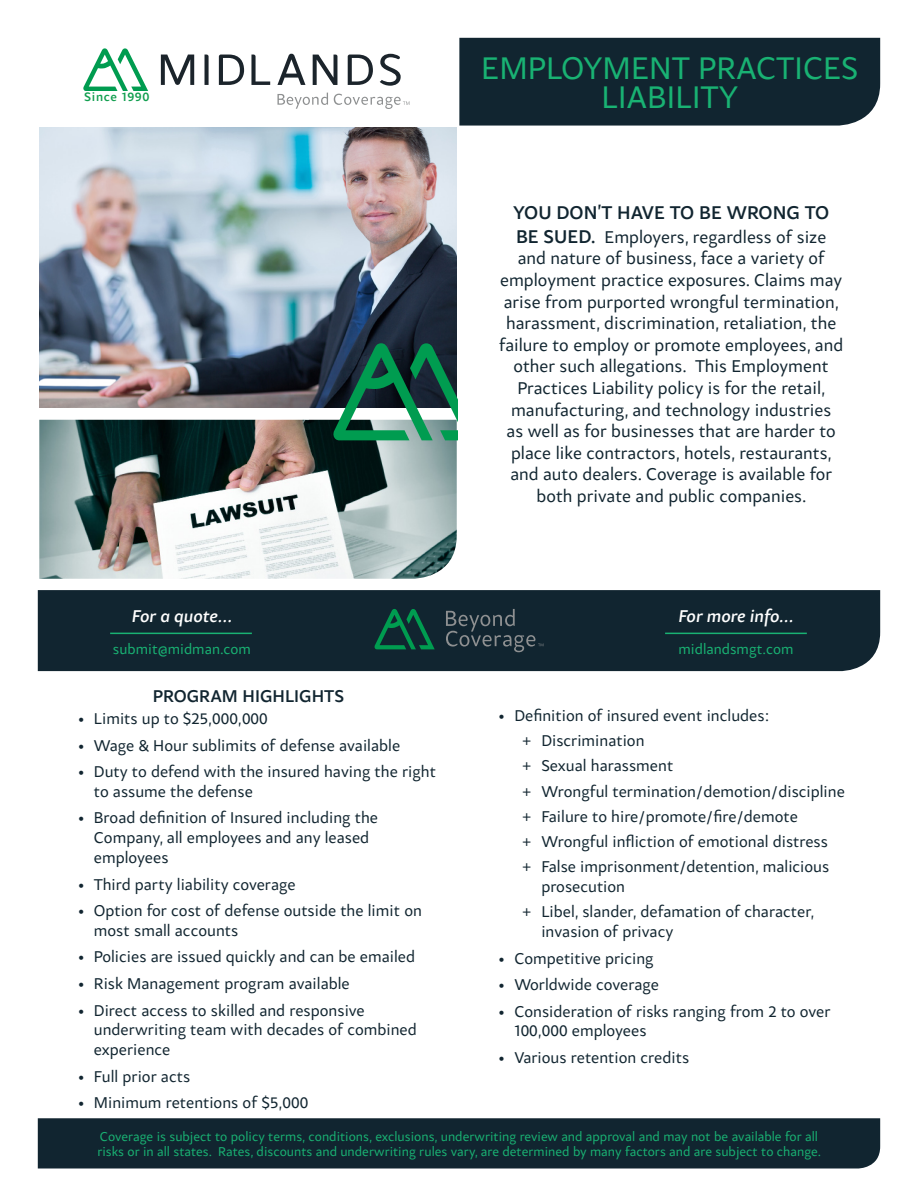
<style>
.page{position:relative;width:918px;height:1188px;background:#fff}
.page>*{position:absolute;margin:0;border:0;box-sizing:border-box;transform-origin:0 0}
.t1{font:33px/28.5px "Samo Sans Pro";color:#19b273;text-align:center}
.t2{font:500 19.5px "Samo Sans Pro";color:#112530}
.t3{font:18px/21.6px "Samo Sans Pro";color:#112530;text-align:center}
.t4{font:italic 500 18px "Samo Sans Pro";color:#fff}
.t5{font:500 18px "Samo Sans Pro";color:#112530}
.t6{font:16.5px/19.8px "Samo Sans Pro";color:#112530}
.t7{font:15px "Samo Sans Pro";color:#19b273}
.t8{font:13.5px/15px "Samo Sans Pro";color:#19b273}
.t9{font:500 12.9px "Samo Sans Pro";letter-spacing:.05em;color:#119e4f}
.s1{font-weight:500;font-size:19.5px}
</style>
<div class="page">
<div style="left:38px;top:590px;width:842px;height:81px;background:#112530"></div>
<div style="left:459px;top:38px;width:421px;height:88px;background:#112530"></div>
<img style="left:39px;top:420px;width:418px;height:159px">
<div style="left:38px;top:1118px;width:842px;height:50px;background:#112530"></div>
<img style="left:39px;top:127px;width:418px;height:281px">
<svg style="left:332px;top:343px;width:126px;height:98px;background:#306a59"></svg>
<svg style="left:374px;top:609px;width:61px;height:40px;background:#0b4939"></svg>
<svg style="left:446px;top:609px;width:97px;height:43px;background:#263740"></svg>
<svg style="left:83px;top:48px;width:65px;height:43px"></svg>
<svg style="left:161px;top:55px;width:33px;height:30px"></svg>
<svg style="left:251px;top:55px;width:19px;height:30px"></svg>
<svg style="left:277px;top:54px;width:28px;height:31px"></svg>
<svg style="left:348px;top:55px;width:25px;height:30px"></svg>
<svg style="left:219px;top:55px;width:25px;height:30px"></svg>
<svg style="left:205px;top:55px;width:4px;height:30px"></svg>
<svg style="left:380px;top:54px;width:21px;height:32px"></svg>
<svg style="left:313px;top:55px;width:24px;height:30px"></svg>
<svg style="left:277px;top:93px;width:51px;height:16px"></svg>
<svg style="left:334px;top:94px;width:76px;height:15px"></svg>
<hr style="left:110px;top:633px;width:142px;height:1px;background:#19b273">
<hr style="left:665px;top:633px;width:142px;height:1px;background:#19b273">
<p class="t9" style="left:84px;top:89px;width:67px">Since 1990</p>
<p class="t4" style="left:132px;top:604px;width:102px">For a quote...</p>
<p class="t7" style="left:113px;top:640px;width:140px">submit@midman.com</p>
<p class="t5" style="left:153px;top:685px;width:193px">PROGRAM HIGHLIGHTS</p>
<p class="t6" style="left:78px;top:709px;width:192px">• Limits up to $25,000,000</p>
<p class="t6" style="left:78px;top:735px;width:324px">• Wage &amp; Hour sublimits of defense available</p>
<p class="t6" style="left:94px;top:762px;width:344px;text-indent:-16px">• Duty to defend with the insured having the right to assume the defense</p>
<p class="t6" style="left:94px;top:808px;width:286px;text-indent:-16px">• Broad definition of Insured including the<br>Company, all employees and any leased employees</p>
<p class="t6" style="left:78px;top:874px;width:220px">• Third party liability coverage</p>
<p class="t6" style="left:94px;top:901px;width:330px;text-indent:-16px">• Option for cost of defense outside the limit on most small accounts</p>
<p class="t6" style="left:78px;top:947px;width:339px">• Policies are issued quickly and can be emailed</p>
<p class="t6" style="left:78px;top:974px;width:274px">• Risk Management program available</p>
<p class="t6" style="left:94px;top:1000px;width:324px;text-indent:-16px">• Direct access to skilled and responsive underwriting team with decades of combined experience</p>
<p class="t6" style="left:78px;top:1066px;width:114px">• Full prior acts</p>
<p class="t6" style="left:78px;top:1093px;width:232px">• Minimum retentions of $5,000</p>
<p class="t1" style="left:481px;top:54px;width:379px">EMPLOYMENT PRACTICES<br>LIABILITY</p>
<p class="t2" style="left:513px;top:201px;width:318px">YOU DON’T HAVE TO BE WRONG TO</p>
<p class="t3" style="left:499px;top:226px;width:346px"><span class="s1">BE SUED.</span> Employers, regardless of size<br>and nature of business, face a variety of employment practice exposures. Claims may arise from purported wrongful termination, harassment, discrimination, retaliation, the failure to employ or promote employees, and other such allegations. This Employment Practices Liability policy is for the retail, manufacturing, and technology industries<br>as well as for businesses that are harder to place like contractors, hotels, restaurants, and auto dealers. Coverage is available for both private and public companies.</p>
<p class="t4" style="left:678px;top:604px;width:117px">For more info...</p>
<p class="t7" style="left:678px;top:640px;width:116px">midlandsmgt.com</p>
<p class="t6" style="left:498px;top:706px;width:273px">• Definition of insured event includes:</p>
<p class="t6" style="left:541px;top:731px;width:105px">Discrimination</p>
<p class="t6" style="left:541px;top:756px;width:133px">Sexual harassment</p>
<p class="t6" style="left:541px;top:781px;width:305px">Wrongful termination/demotion/discipline</p>
<p class="t6" style="left:541px;top:806px;width:258px">Failure to hire/promote/fire/demote</p>
<p class="t6" style="left:541px;top:832px;width:288px">Wrongful infliction of emotional distress</p>
<p class="t6" style="left:541px;top:857px;width:290px">False imprisonment/detention, malicious prosecution</p>
<p class="t6" style="left:541px;top:902px;width:275px">Libel, slander, defamation of character, invasion of privacy</p>
<p class="t6" style="left:498px;top:948px;width:157px">• Competitive pricing</p>
<p class="t6" style="left:498px;top:975px;width:162px">• Worldwide coverage</p>
<p class="t6" style="left:514px;top:1001px;width:318px;text-indent:-16px">• Consideration of risks ranging from 2 to over<br>100,000 employees</p>
<p class="t6" style="left:498px;top:1048px;width:193px">• Various retention credits</p>
<p class="t8" style="left:97px;top:1129px;width:725px">Coverage is subject to policy terms, conditions, exclusions, underwriting review and approval and may not be available for all risks or in all states. Rates, discounts and underwriting rules vary, are determined by many factors and are subject to change.</p>
</div>
